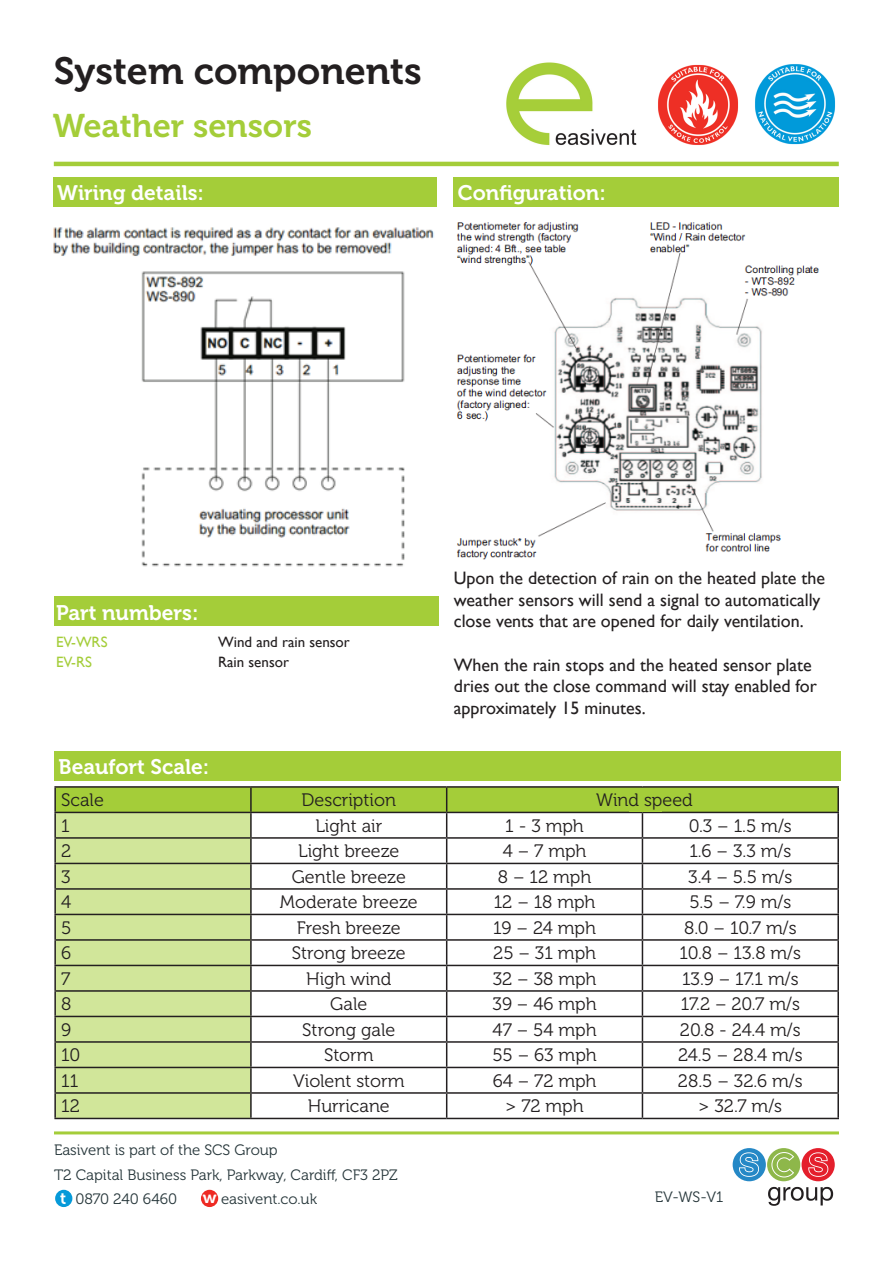
<style>
.page{position:relative;width:893px;height:1263px;background:#fff}
.page>*{position:absolute;margin:0;border:0;box-sizing:border-box;transform-origin:0 0}
.t1{font:37.8px "Museo 700";color:#231f20}
.t2{font:32.7px "Museo 700";color:#a4cd39}
.t3{font:21px "Museo 700";color:#fff}
.t4{font:18px "Museo 300";color:#231f20}
.t5{font:18px/21.6px "Gill Sans";color:#231f20}
.t6{font:16.5px "Museo 700";color:#fff}
.t7{font:15px "Museo 300";color:#26363a}
.t8{font:15px "Gill Sans";color:#231f20}
.t9{font:15px "Gill Sans";color:#a4cd39}
.s1{font-family:"Museo 700";font-size:16.5px;color:#fff}
</style>
<div class="page">
<hr style="left:54px;top:1131px;width:785px;height:3px;background:#a4cd39">
<div style="left:55px;top:1190px;width:17px;height:17px;background:#069ad9;border-radius:50%"></div>
<div style="left:201px;top:1190px;width:17px;height:17px;background:#ee2a23;border-radius:50%"></div>
<div style="left:733px;top:1148px;width:33px;height:33px;background:#2588c6;border-radius:50%"></div>
<div style="left:767px;top:1148px;width:33px;height:33px;background:#8eb74a;border-radius:50%"></div>
<div style="left:801px;top:1148px;width:34px;height:33px;background:#e41f2c;border-radius:50%"></div>
<svg style="left:771px;top:1151px;width:24px;height:27px"></svg>
<svg style="left:768px;top:1187px;width:65px;height:19px"></svg>
<svg style="left:739px;top:1152px;width:20px;height:25px"></svg>
<svg style="left:808px;top:1152px;width:20px;height:25px"></svg>
<hr style="left:54px;top:162px;width:785px;height:4px;background:#a4cd39">
<img style="left:506px;top:62px;width:131px;height:83px">
<img style="left:755px;top:64px;width:81px;height:81px">
<img style="left:658px;top:64px;width:80px;height:81px">
<div style="left:453px;top:177px;width:386px;height:30px;background:#a4cd39"></div>
<div style="left:53px;top:177px;width:383px;height:30px;background:#a4cd39"></div>
<img style="left:456px;top:222px;width:363px;height:338px">
<div style="left:54px;top:596px;width:384px;height:30px;background:#a4cd39"></div>
<div style="left:54px;top:751px;width:786px;height:29px;background:#a4cd39"></div>
<hr style="left:54px;top:786px;width:197px;height:2px;background:#231f20">
<hr style="left:54px;top:788px;width:2px;height:24px;background:#231f20">
<hr style="left:251px;top:786px;width:196px;height:2px;background:#231f20">
<hr style="left:447px;top:786px;width:195px;height:2px;background:#231f20">
<hr style="left:642px;top:786px;width:197px;height:2px;background:#231f20">
<hr style="left:837px;top:788px;width:2px;height:24px;background:#231f20">
<hr style="left:54px;top:812px;width:197px;height:1px;background:#231f20">
<hr style="left:54px;top:813px;width:2px;height:24px;background:#231f20">
<hr style="left:642px;top:812px;width:197px;height:1px;background:#231f20">
<hr style="left:837px;top:813px;width:2px;height:24px;background:#231f20">
<hr style="left:54px;top:837px;width:197px;height:2px;background:#231f20">
<hr style="left:54px;top:839px;width:2px;height:24px;background:#231f20">
<hr style="left:642px;top:837px;width:197px;height:2px;background:#231f20">
<hr style="left:837px;top:839px;width:2px;height:24px;background:#231f20">
<hr style="left:54px;top:863px;width:197px;height:1px;background:#231f20">
<hr style="left:54px;top:864px;width:2px;height:24px;background:#231f20">
<hr style="left:642px;top:863px;width:197px;height:1px;background:#231f20">
<hr style="left:837px;top:864px;width:2px;height:24px;background:#231f20">
<hr style="left:54px;top:888px;width:197px;height:2px;background:#231f20">
<hr style="left:54px;top:890px;width:2px;height:24px;background:#231f20">
<hr style="left:642px;top:888px;width:197px;height:2px;background:#231f20">
<hr style="left:837px;top:890px;width:2px;height:24px;background:#231f20">
<hr style="left:54px;top:914px;width:197px;height:1px;background:#231f20">
<hr style="left:54px;top:915px;width:2px;height:24px;background:#231f20">
<hr style="left:642px;top:914px;width:197px;height:1px;background:#231f20">
<hr style="left:837px;top:915px;width:2px;height:24px;background:#231f20">
<hr style="left:54px;top:939px;width:197px;height:2px;background:#231f20">
<hr style="left:54px;top:941px;width:2px;height:24px;background:#231f20">
<hr style="left:642px;top:939px;width:197px;height:2px;background:#231f20">
<hr style="left:837px;top:941px;width:2px;height:24px;background:#231f20">
<hr style="left:54px;top:965px;width:197px;height:1px;background:#231f20">
<hr style="left:54px;top:966px;width:2px;height:24px;background:#231f20">
<hr style="left:642px;top:965px;width:197px;height:1px;background:#231f20">
<hr style="left:837px;top:966px;width:2px;height:24px;background:#231f20">
<hr style="left:54px;top:990px;width:197px;height:2px;background:#231f20">
<hr style="left:54px;top:992px;width:2px;height:24px;background:#231f20">
<hr style="left:642px;top:990px;width:197px;height:2px;background:#231f20">
<hr style="left:837px;top:992px;width:2px;height:24px;background:#231f20">
<hr style="left:54px;top:1016px;width:197px;height:1px;background:#231f20">
<hr style="left:54px;top:1017px;width:2px;height:24px;background:#231f20">
<hr style="left:642px;top:1016px;width:197px;height:1px;background:#231f20">
<hr style="left:837px;top:1017px;width:2px;height:24px;background:#231f20">
<hr style="left:54px;top:1041px;width:197px;height:2px;background:#231f20">
<hr style="left:54px;top:1043px;width:2px;height:24px;background:#231f20">
<hr style="left:642px;top:1041px;width:197px;height:2px;background:#231f20">
<hr style="left:837px;top:1043px;width:2px;height:24px;background:#231f20">
<hr style="left:54px;top:1067px;width:197px;height:1px;background:#231f20">
<hr style="left:54px;top:1068px;width:2px;height:24px;background:#231f20">
<hr style="left:642px;top:1067px;width:197px;height:1px;background:#231f20">
<hr style="left:837px;top:1068px;width:2px;height:24px;background:#231f20">
<hr style="left:54px;top:1092px;width:197px;height:2px;background:#231f20">
<hr style="left:54px;top:1094px;width:2px;height:24px;background:#231f20">
<hr style="left:642px;top:1092px;width:197px;height:2px;background:#231f20">
<svg style="left:55px;top:787px;width:783px;height:331px"></svg>
<hr style="left:837px;top:1094px;width:2px;height:24px;background:#231f20">
<hr style="left:54px;top:1118px;width:197px;height:1px;background:#231f20">
<hr style="left:251px;top:1118px;width:196px;height:1px;background:#231f20">
<hr style="left:447px;top:1118px;width:195px;height:1px;background:#231f20">
<hr style="left:642px;top:1118px;width:197px;height:1px;background:#231f20">
<div style="left:629px;top:788px;width:33px;height:24px;background:#a4cd39"></div>
<img style="left:54px;top:227px;width:380px;height:340px">
<p class="t1" style="left:54px;top:50px;width:369px">System components</p>
<p class="t2" style="left:53px;top:108px;width:261px">Weather sensors</p>
<p class="t3" style="left:57px;top:182px;width:148px">Wiring details:</p>
<p class="t3" style="left:458px;top:182px;width:149px">Configuration:</p>
<p class="t3" style="left:56px;top:600px;width:144px">Part numbers:</p>
<p class="t9" style="left:56px;top:634px;width:53px">EV-WRS</p>
<p class="t8" style="left:218px;top:634px;width:133px">Wind and rain sensor</p>
<p class="t9" style="left:56px;top:653px;width:37px">EV-RS</p>
<p class="t8" style="left:218px;top:653px;width:72px">Rain sensor</p>
<p class="t5" style="left:454px;top:567px;width:373px">Upon the detection of rain on the heated plate the weather sensors will send a signal to automatically close vents that are opened for daily ventilation.</p>
<p class="t5" style="left:454px;top:654px;width:365px">When the rain stops and the heated sensor plate dries out the close command will stay enabled for approximately 15 minutes.</p>
<p class="t3" style="left:58px;top:755px;width:152px">Beaufort Scale:</p>
<p class="t4" style="left:61px;top:790px;width:44px">Scale</p>
<p class="t4" style="left:302px;top:790px;width:96px">Description</p>
<p class="t4" style="left:61px;top:816px;width:10px">1</p>
<p class="t4" style="left:315px;top:816px;width:68px">Light air</p>
<p class="t4" style="left:505px;top:816px;width:80px">1 - 3 mph</p>
<p class="t4" style="left:689px;top:816px;width:104px">0.3 – 1.5 m/s</p>
<p class="t4" style="left:61px;top:841px;width:12px">2</p>
<p class="t4" style="left:298px;top:841px;width:103px">Light breeze</p>
<p class="t4" style="left:503px;top:841px;width:85px">4 – 7 mph</p>
<p class="t4" style="left:689px;top:841px;width:103px">1.6 – 3.3 m/s</p>
<p class="t4" style="left:61px;top:867px;width:11px">3</p>
<p class="t4" style="left:292px;top:867px;width:116px">Gentle breeze</p>
<p class="t4" style="left:498px;top:867px;width:95px">8 – 12 mph</p>
<p class="t4" style="left:688px;top:867px;width:106px">3.4 – 5.5 m/s</p>
<p class="t4" style="left:61px;top:892px;width:12px">4</p>
<p class="t4" style="left:280px;top:892px;width:139px">Moderate breeze</p>
<p class="t4" style="left:494px;top:892px;width:103px">12 – 18 mph</p>
<p class="t4" style="left:689px;top:892px;width:103px">5.5 – 7.9 m/s</p>
<p class="t4" style="left:61px;top:918px;width:12px">5</p>
<p class="t4" style="left:297px;top:918px;width:105px">Fresh breeze</p>
<p class="t4" style="left:493px;top:918px;width:104px">19 – 24 mph</p>
<p class="t4" style="left:684px;top:918px;width:114px">8.0 – 10.7 m/s</p>
<p class="t4" style="left:61px;top:943px;width:12px">6</p>
<p class="t4" style="left:292px;top:943px;width:115px">Strong breeze</p>
<p class="t4" style="left:493px;top:943px;width:104px">25 – 31 mph</p>
<p class="t4" style="left:680px;top:943px;width:123px">10.8 – 13.8 m/s</p>
<p class="t4" style="left:61px;top:969px;width:11px">7</p>
<p class="t4" style="left:306px;top:969px;width:87px">High wind</p>
<p class="t4" style="left:493px;top:969px;width:105px">32 – 38 mph</p>
<p class="t4" style="left:682px;top:969px;width:118px">13.9 – 17.1 m/s</p>
<p class="t4" style="left:61px;top:994px;width:12px">8</p>
<p class="t4" style="left:330px;top:994px;width:39px">Gale</p>
<p class="t4" style="left:493px;top:994px;width:105px">39 – 46 mph</p>
<p class="t4" style="left:681px;top:994px;width:121px">17.2 – 20.7 m/s</p>
<p class="t4" style="left:61px;top:1020px;width:12px">9</p>
<p class="t4" style="left:302px;top:1020px;width:94px">Strong gale</p>
<p class="t4" style="left:493px;top:1020px;width:105px">47 – 54 mph</p>
<p class="t4" style="left:680px;top:1020px;width:122px">20.8 - 24.4 m/s</p>
<p class="t4" style="left:61px;top:1045px;width:21px">10</p>
<p class="t4" style="left:324px;top:1045px;width:51px">Storm</p>
<p class="t4" style="left:492px;top:1045px;width:106px">55 – 63 mph</p>
<p class="t4" style="left:678px;top:1045px;width:126px">24.5 – 28.4 m/s</p>
<p class="t4" style="left:61px;top:1071px;width:19px">11</p>
<p class="t4" style="left:293px;top:1071px;width:113px">Violent storm</p>
<p class="t4" style="left:493px;top:1071px;width:105px">64 – 72 mph</p>
<p class="t4" style="left:678px;top:1071px;width:126px">28.5 – 32.6 m/s</p>
<p class="t4" style="left:61px;top:1096px;width:20px">12</p>
<p class="t4" style="left:308px;top:1096px;width:83px">Hurricane</p>
<p class="t4" style="left:506px;top:1096px;width:79px">&gt; 72 mph</p>
<p class="t4" style="left:698px;top:1096px;width:85px">&gt; 32.7 m/s</p>
<p class="t4" style="left:596px;top:790px;width:98px">Wind speed</p>
<p class="t7" style="left:54px;top:1141px;width:225px">Easivent is part of the SCS Group</p>
<p class="t7" style="left:54px;top:1166px;width:345px">T2 Capital Business Park, Parkway, Cardiff, CF3 2PZ</p>
<p class="t6" style="left:60px;top:1189px;width:8px">t</p>
<p class="t7" style="left:76px;top:1190px;width:103px">0870 240 6460</p>
<p class="t7" style="left:203px;top:1190px;width:116px"><span class="s1">w</span> easivent.co.uk</p>
<p class="t7" style="left:655px;top:1189px;width:70px">EV-WS-V1</p>
</div>
